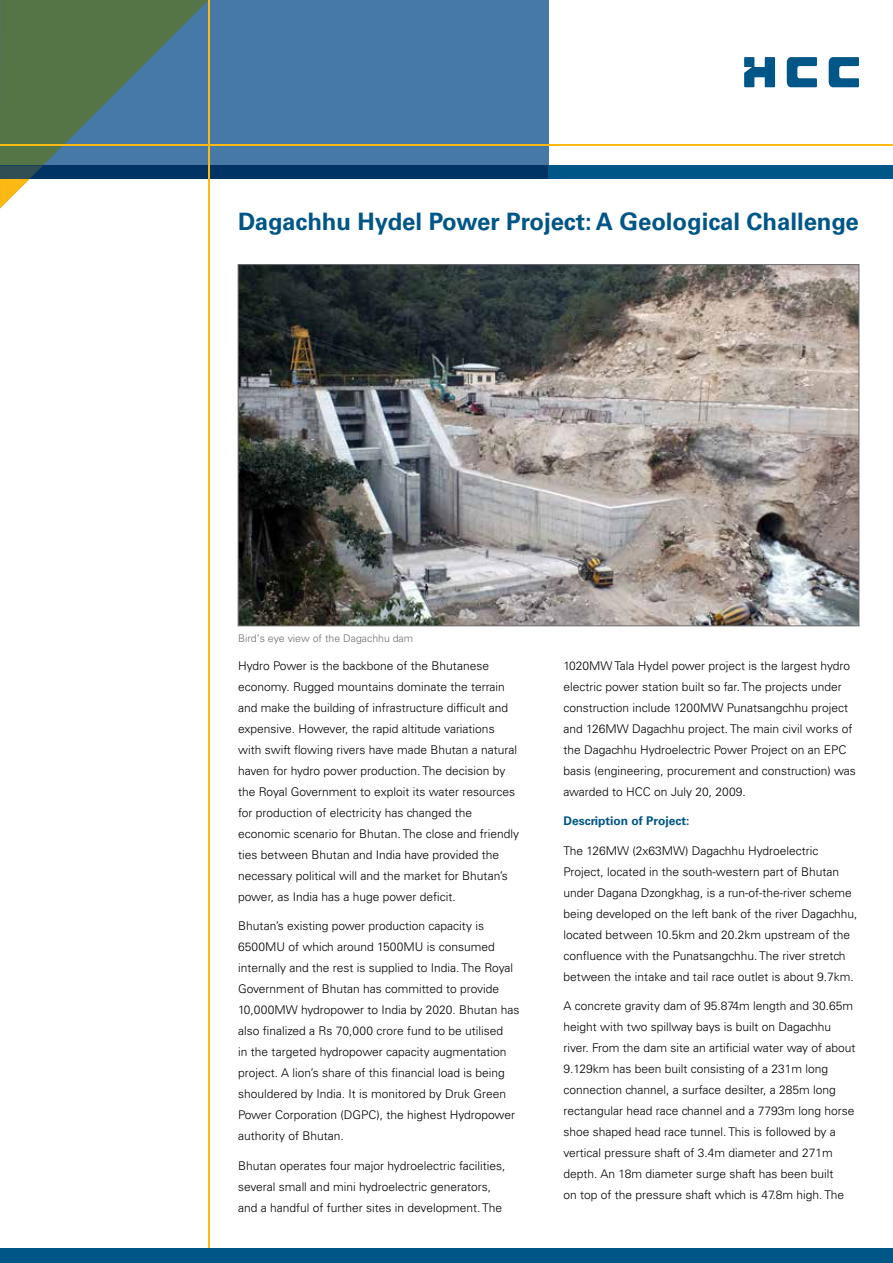
<style>
.page{position:relative;width:893px;height:1263px;background:#fff}
.page>*{position:absolute;margin:0;border:0;box-sizing:border-box;transform-origin:0 0}
.t1{font:700 24px "Univers LT Pro 65";letter-spacing:-.005em;color:#005687}
.t2{font:300 12px/21px "Univers LT Std";color:#000}
.t3{font:700 12px "Univers LT Pro 65";color:#005687}
.t4{font:300 10.5px "Univers LT Pro 45";color:#6d6e71}
</style>
<div class="page">
<div style="left:0;top:0;width:549px;height:169px;background:#4679a5"></div>
<div style="left:0;top:166px;width:549px;height:13px;background:#003464"></div>
<hr style="left:0;top:145px;width:893px;height:1px;background:#fdb913">
<svg style="left:0;top:0;width:208px;height:208px"></svg>
<hr style="left:208px;top:0;width:2px;height:1263px;background:#fdb913">
<div style="left:549px;top:166px;width:344px;height:13px;background:#005687"></div>
<div style="left:0;top:1248px;width:893px;height:15px;background:#005687"></div>
<svg style="left:744px;top:57px;width:115px;height:30px"></svg>
<img style="left:240px;top:266px;width:617px;height:358px">
<h1 class="t1" style="left:238px;top:207px;width:622px">Dagachhu Hydel Power Project: A Geological Challenge</h1>
<p class="t4" style="left:238px;top:632px;width:177px">Bird’s eye view of the Dagachhu dam</p>
<p class="t2" style="left:238px;top:655px;width:283px">Hydro Power is the backbone of the Bhutanese economy. Rugged mountains dominate the terrain and make the building of infrastructure difficult and expensive. However, the rapid altitude variations with swift flowing rivers have made Bhutan a natural haven for hydro power production. The decision by the Royal Government to exploit its water resources for production of electricity has changed the economic scenario for Bhutan. The close and friendly ties between Bhutan and India have provided the necessary political will and the market for Bhutan’s power, as India has a huge power deficit.</p>
<p class="t2" style="left:238px;top:915px;width:283px">Bhutan’s existing power production capacity is 6500MU of which around 1500MU is consumed internally and the rest is supplied to India. The Royal Government of Bhutan has committed to provide 10,000MW hydropower to India by 2020. Bhutan has also finalized a Rs 70,000 crore fund to be utilised<br>in the targeted hydropower capacity augmentation project. A lion’s share of this financial load is being shouldered by India. It is monitored by Druk Green Power Corporation (DGPC), the highest Hydropower authority of Bhutan.</p>
<p class="t2" style="left:238px;top:1155px;width:269px">Bhutan operates four major hydroelectric facilities, several small and mini hydroelectric generators, and a handful of further sites in development. The</p>
<p class="t2" style="left:563px;top:655px;width:294px">1020MW Tala Hydel power project is the largest hydro electric power station built so far. The projects under construction include 1200MW Punatsangchhu project and 126MW Dagachhu project. The main civil works of the Dagachhu Hydroelectric Power Project on an EPC basis (engineering, procurement and construction) was awarded to HCC on July 20, 2009.</p>
<p class="t3" style="left:563px;top:814px;width:127px">Description of Project:</p>
<p class="t2" style="left:563px;top:840px;width:296px">The 126MW (2x63MW) Dagachhu Hydroelectric Project, located in the south-western part of Bhutan under Dagana Dzongkhag, is a run-of-the-river scheme being developed on the left bank of the river Dagachhu, located between 10.5km and 20.2km upstream of the confluence with the Punatsangchhu. The river stretch between the intake and tail race outlet is about 9.7km.</p>
<p class="t2" style="left:563px;top:995px;width:294px">A concrete gravity dam of 95.874m length and 30.65m height with two spillway bays is built on Dagachhu river. From the dam site an artificial water way of about 9.129km has been built consisting of a 231m long connection channel, a surface desilter, a 285m long rectangular head race channel and a 7793m long horse shoe shaped head race tunnel. This is followed by a vertical pressure shaft of 3.4m diameter and 271m depth. An 18m diameter surge shaft has been built<br>on top of the pressure shaft which is 47.8m high. The</p>
</div>
